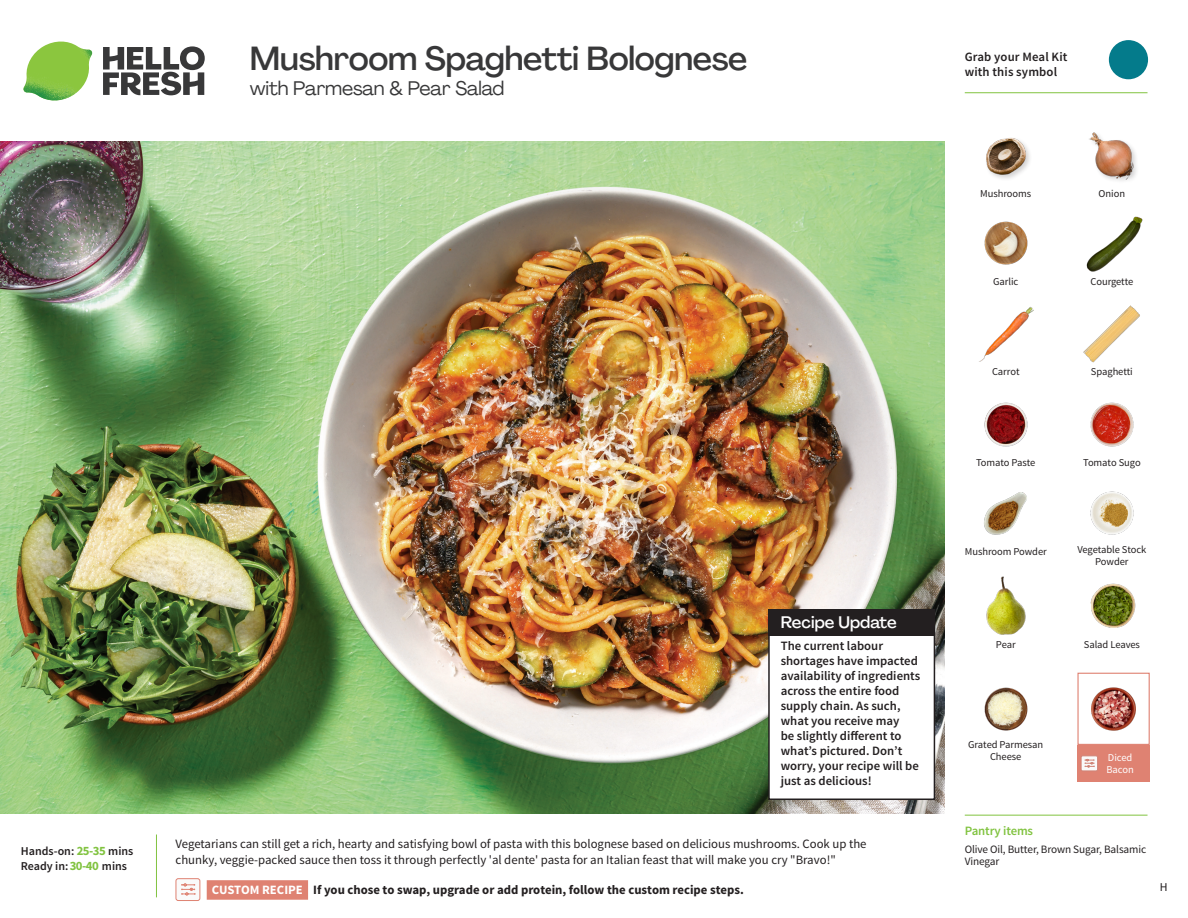
<style>
.page{position:relative;width:1188px;height:918px;background:#fff}
.page>*{position:absolute;margin:0;border:0;box-sizing:border-box;transform-origin:0 0}
._15_Titel_UK{font:500 33px "Agrandir";letter-spacing:-.01em;color:#383839}
._15_Titel_UK-2{font:19.5px "Agrandir";letter-spacing:-.01em;color:#383839}
.Steps_Text_AU{font:500 16.5px "Agrandir";color:#fff}
.Steps_Text_AU-2{font:600 12.75px/15px "Source Sans Pro";color:#231f20}
.Step_6_Text_AU{font:12.75px/16.5px "Source Sans Pro";color:#231f20}
.Step_6_Text_AU-2{font:700 12.75px "Source Sans Pro";color:#231f20}
._04_Headers_Front{font:600 12.75px "Source Sans Pro";letter-spacing:-.01em;color:#81c340}
._04_Intro{font:600 12px "Source Sans Pro";color:#231f20}
.t1{font:12px "Source Sans Pro";color:#231f20}
._05_Pantry{font:11.25px/12px "Source Sans Pro";letter-spacing:-.01em;color:#231f20}
._18_FRONT_ingredient{font:10.5px/12px "Source Sans Pro";letter-spacing:-.005em;color:#231f20;text-align:center}
._18_FRONT_ingredient-2{font:10.5px/12px "Source Sans Pro";letter-spacing:-.005em;color:#fff}
.s1{font-weight:700;font-size:12.75px;color:#81c340}
.s2{color:#fff}
</style>
<div class="page">
<svg style="left:103px;top:46px;width:102px;height:49px"></svg>
<img style="left:23px;top:42px;width:69px;height:59px">
<img style="left:0;top:142px;width:945px;height:672px">
<div style="left:1077px;top:745px;width:73px;height:37px;background:#df8272"></div>
<div style="left:1077px;top:673px;width:73px;height:72px;border:1px solid #df8272"></div>
<img style="left:1091px;top:687px;width:45px;height:44px">
<div style="left:1081px;top:756px;width:17px;height:15px;background:#fafafa;border-radius:2px"></div>
<div style="left:1081px;top:756px;width:17px;height:15px;border:1px solid #d08477;border-radius:2px"></div>
<svg style="left:1085px;top:759px;width:10px;height:8px"></svg>
<svg style="left:156px;top:834px;width:153px;height:67px"></svg>
<div style="left:176px;top:879px;width:24px;height:22px;background:#fafafa;border-radius:2px"></div>
<div style="left:176px;top:878px;width:24px;height:23px;border:1px solid #df8272;border-radius:2px"></div>
<svg style="left:181px;top:883px;width:15px;height:12px"></svg>
<div style="left:769px;top:610px;width:165px;height:189px;background:#fff"></div>
<div style="left:768px;top:609px;width:167px;height:191px;border:2px solid #231f20"></div>
<div style="left:768px;top:609px;width:167px;height:27px;background:#231f20"></div>
<img style="left:1083px;top:305px;width:57px;height:58px">
<img style="left:1090px;top:402px;width:44px;height:45px">
<img style="left:984px;top:402px;width:44px;height:45px">
<img style="left:984px;top:492px;width:43px;height:43px">
<img style="left:986px;top:577px;width:40px;height:57px">
<img style="left:984px;top:687px;width:44px;height:44px">
<img style="left:1090px;top:583px;width:46px;height:45px">
<img style="left:1086px;top:216px;width:56px;height:56px">
<img style="left:984px;top:221px;width:44px;height:44px">
<img style="left:979px;top:306px;width:55px;height:56px">
<img style="left:986px;top:138px;width:44px;height:41px">
<img style="left:1089px;top:132px;width:48px;height:49px">
<img style="left:1090px;top:491px;width:44px;height:44px">
<hr style="left:965px;top:815px;width:183px;height:1px;background:#81c340">
<svg style="left:1091px;top:40px;width:58px;height:54px"></svg>
<hr style="left:965px;top:92px;width:183px;height:1px;background:#81c340">
<p class="_15_Titel_UK" style="left:250px;top:38px;width:499px">Mushroom Spaghetti Bolognese</p>
<p class="_15_Titel_UK-2" style="left:250px;top:76px;width:256px">with Parmesan &amp; Pear Salad</p>
<p class="_04_Intro" style="left:21px;top:844px;width:114px">Hands-on: <span class="s1">25-35</span> mins</p>
<p class="_04_Intro" style="left:21px;top:859px;width:108px">Ready in:<span class="s1">30-40</span> mins</p>
<p class="Steps_Text_AU" style="left:781px;top:612px;width:117px">Recipe Update</p>
<p class="Steps_Text_AU-2" style="left:781px;top:638px;width:141px">The current labour shortages have impacted availability of ingredients across the entire food supply chain. As such, what you receive may<br>be slightly different to what’s pictured. Don’t worry, your recipe will be just as delicious!</p>
<p class="Step_6_Text_AU" style="left:176px;top:836px;width:693px">Vegetarians can still get a rich, hearty and satisfying bowl of pasta with this bolognese based on delicious mushrooms. Cook up the chunky, veggie-packed sauce then toss it through perfectly 'al dente' pasta for an Italian feast that will make you cry "Bravo!"</p>
<p class="Step_6_Text_AU-2" style="left:212px;top:881px;width:533px"><span class="s2">CUSTOM RECIPE</span> If you chose to swap, upgrade or add protein, follow the custom recipe steps.</p>
<p class="Steps_Text_AU-2" style="left:965px;top:50px;width:104px">Grab your Meal Kit with this symbol</p>
<p class="_18_FRONT_ingredient" style="left:980px;top:188px;width:53px">Mushrooms</p>
<p class="_18_FRONT_ingredient" style="left:1099px;top:188px;width:28px">Onion</p>
<p class="_18_FRONT_ingredient" style="left:993px;top:275px;width:27px">Garlic</p>
<p class="_18_FRONT_ingredient" style="left:1090px;top:275px;width:44px">Courgette</p>
<p class="_18_FRONT_ingredient" style="left:992px;top:366px;width:29px">Carrot</p>
<p class="_18_FRONT_ingredient" style="left:1091px;top:366px;width:43px">Spaghetti</p>
<p class="_18_FRONT_ingredient" style="left:976px;top:456px;width:61px">Tomato Paste</p>
<p class="_18_FRONT_ingredient" style="left:1083px;top:456px;width:59px">Tomato Sugo</p>
<p class="_18_FRONT_ingredient" style="left:965px;top:546px;width:84px">Mushroom Powder</p>
<p class="_18_FRONT_ingredient" style="left:1077px;top:543px;width:71px">Vegetable Stock<br>Powder</p>
<p class="_18_FRONT_ingredient" style="left:996px;top:639px;width:21px">Pear</p>
<p class="_18_FRONT_ingredient" style="left:1084px;top:639px;width:58px">Salad Leaves</p>
<p class="_18_FRONT_ingredient" style="left:968px;top:739px;width:77px">Grated Parmesan<br>Cheese</p>
<p class="_18_FRONT_ingredient-2" style="left:1107px;top:752px;width:29px">Diced<br>Bacon</p>
<p class="_04_Headers_Front" style="left:965px;top:822px;width:70px">Pantry items</p>
<p class="_05_Pantry" style="left:965px;top:844px;width:183px">Olive Oil, Butter, Brown Sugar, Balsamic<br>Vinegar</p>
<p class="t1" style="left:1160px;top:879px;width:9px">H</p>
</div>
